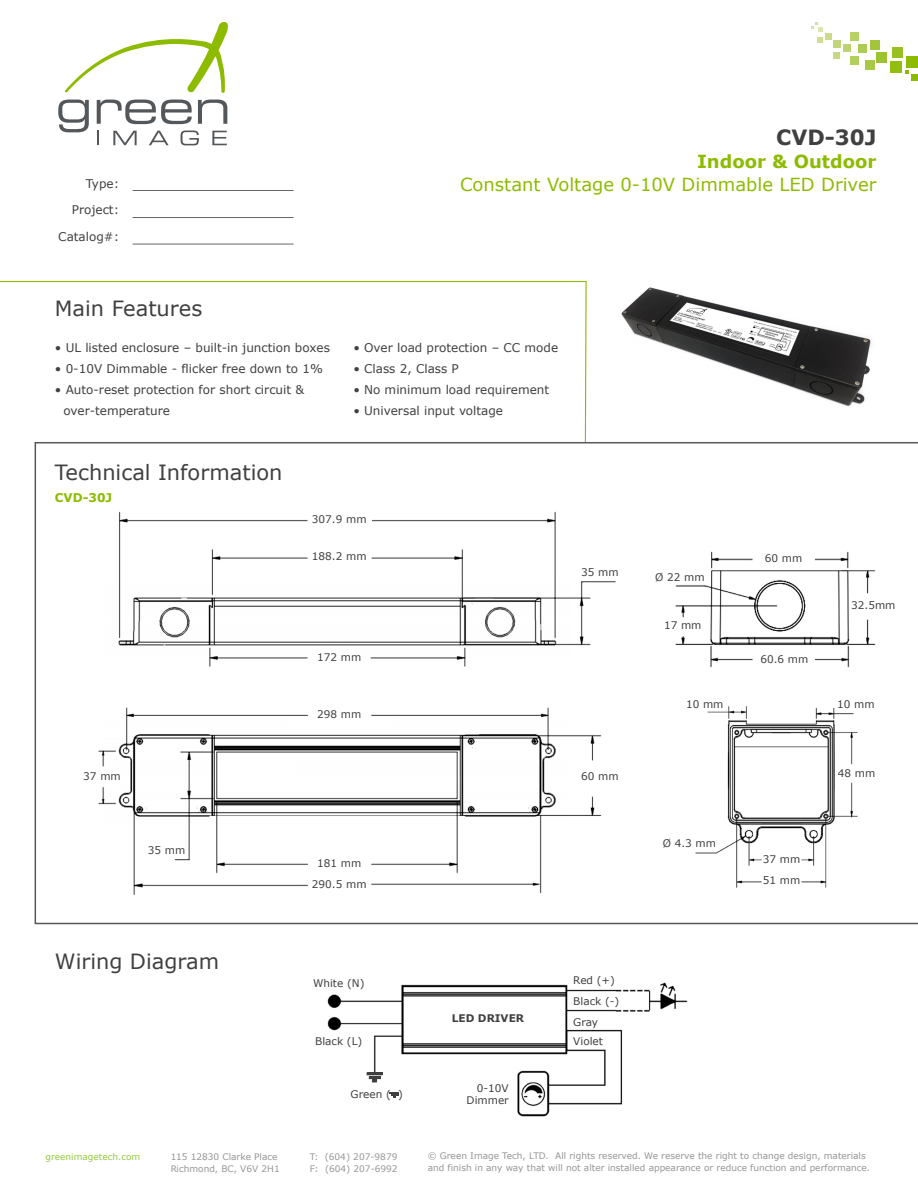
<style>
.page{position:relative;width:918px;height:1188px;background:#fff}
.page>*{position:absolute;margin:0;border:0;box-sizing:border-box;transform-origin:0 0}
.t1{font:21px "Verdana";color:#414041}
.t2{font:700 21px "Verdana";color:#414041}
.t3{font:18px "Verdana";color:#8dbb00}
.t4{font:700 18px "Verdana";color:#8dbb00}
.t5{font:12px/26px "Verdana";color:#414041;text-align:right}
.t6{font:700 12px "Verdana";color:#8dbb00}
.t7{font:10.5px/21.1px "Verdana";color:#414041}
.t8{font:700 10.5px "Verdana";color:#414041}
.t9{font:9px/12px "Verdana";color:#656767}
.t10{font:9px "Verdana";color:#95c93f}
</style>
<div class="page">
<img style="left:621px;top:287px;width:250px;height:120px">
<svg style="left:98px;top:131px;width:1px;height:14px"></svg>
<svg style="left:113px;top:131px;width:24px;height:14px"></svg>
<svg style="left:149px;top:131px;width:20px;height:14px"></svg>
<svg style="left:181px;top:131px;width:18px;height:14px"></svg>
<svg style="left:212px;top:131px;width:15px;height:14px"></svg>
<svg style="left:58px;top:100px;width:31px;height:32px"></svg>
<svg style="left:97px;top:100px;width:95px;height:24px"></svg>
<svg style="left:198px;top:100px;width:29px;height:24px"></svg>
<svg style="left:65px;top:22px;width:163px;height:71px"></svg>
<div style="left:911px;top:75px;width:7px;height:6px;background:#8dbb00"></div>
<svg style="left:906px;top:70px;width:3px;height:4px"></svg>
<div style="left:907px;top:57px;width:11px;height:11px;background:#8dbb00"></div>
<div style="left:891px;top:61px;width:11px;height:12px;background:#93bd0f"></div>
<div style="left:892px;top:47px;width:11px;height:10px;background:#99c023"></div>
<div style="left:877px;top:52px;width:10px;height:11px;background:#9ec331"></div>
<div style="left:870px;top:40px;width:10px;height:9px;background:#a3c53d"></div>
<div style="left:866px;top:60px;width:9px;height:9px;background:#a8c848"></div>
<div style="left:858px;top:44px;width:9px;height:9px;background:#adcb52"></div>
<div style="left:850px;top:56px;width:9px;height:8px;background:#b2ce5d"></div>
<div style="left:850px;top:32px;width:8px;height:8px;background:#b8d066"></div>
<div style="left:844px;top:44px;width:7px;height:8px;background:#bdd36f"></div>
<div style="left:833px;top:41px;width:7px;height:7px;background:#c1d678"></div>
<div style="left:833px;top:52px;width:7px;height:7px;background:#c6d881"></div>
<div style="left:826px;top:33px;width:6px;height:7px;background:#cbdb8a"></div>
<svg style="left:812px;top:22px;width:11px;height:21px"></svg>
<hr style="left:133px;top:190px;width:161px;height:1px;background:#656767">
<hr style="left:133px;top:217px;width:161px;height:1px;background:#656767">
<hr style="left:133px;top:244px;width:161px;height:1px;background:#656767">
<svg style="left:0;top:280px;width:587px;height:164px"></svg>
<svg style="left:35px;top:442px;width:883px;height:482px"></svg>
<img style="left:327px;top:982px;width:361px;height:135px">
<img style="left:674px;top:548px;width:206px;height:122px">
<img style="left:692px;top:707px;width:165px;height:181px">
<hr style="left:367px;top:1072px;width:16px;height:3px;background:#414041">
<svg style="left:369px;top:1076px;width:12px;height:6px"></svg>
<svg style="left:390px;top:1092px;width:9px;height:6px"></svg>
<p class="t5" style="left:72px;top:170px;width:49px">Type:<br>Project:</p>
<p class="t5" style="left:58px;top:224px;width:62px">Catalog#:</p>
<h1 class="t1" style="left:55px;top:294px;width:149px">Main Features</h1>
<p class="t5" style="left:55px;top:335px;width:277px">• UL listed enclosure – built-in junction boxes</p>
<p class="t5" style="left:55px;top:356px;width:270px">• 0-10V Dimmable - flicker free down to 1%</p>
<p class="t5" style="left:63px;top:379px;width:242px;line-height:21px;text-align:left;text-indent:-8px">• Auto-reset protection for short circuit &amp; over-temperature</p>
<h1 class="t1" style="left:55px;top:458px;width:229px">Technical Information</h1>
<p class="t6" style="left:55px;top:489px;width:59px">CVD-30J</p>
<h1 class="t2" style="left:776px;top:123px;width:102px">CVD-30J</h1>
<h2 class="t4" style="left:697px;top:149px;width:181px">Indoor &amp; Outdoor</h2>
<h2 class="t3" style="left:460px;top:172px;width:418px">Constant Voltage 0-10V Dimmable LED Driver</h2>
<p class="t5" style="left:353px;top:335px;width:206px">• Over load protection – CC mode</p>
<p class="t5" style="left:353px;top:356px;width:107px">• Class 2, Class P</p>
<p class="t5" style="left:353px;top:377px;width:197px">• No minimum load requirement</p>
<p class="t5" style="left:353px;top:398px;width:151px">• Universal input voltage</p>
<p class="t7" style="left:83px;top:766px;width:39px">37 mm</p>
<p class="t7" style="left:148px;top:840px;width:39px">35 mm</p>
<h1 class="t1" style="left:55px;top:947px;width:166px">Wiring Diagram</h1>
<p class="t7" style="left:312px;top:508px;width:56px">307.9 mm</p>
<p class="t7" style="left:312px;top:546px;width:56px">188.2 mm</p>
<p class="t7" style="left:317px;top:646px;width:46px">172 mm</p>
<p class="t7" style="left:317px;top:704px;width:46px">298 mm</p>
<p class="t7" style="left:317px;top:852px;width:46px">181 mm</p>
<p class="t7" style="left:312px;top:874px;width:56px">290.5 mm</p>
<p class="t7" style="left:581px;top:561px;width:39px">35 mm</p>
<p class="t7" style="left:581px;top:766px;width:39px">60 mm</p>
<p class="t7" style="left:313px;top:973px;width:53px">White (N)</p>
<p class="t7" style="left:573px;top:969px;width:48px">Red (+)<br>Black (-)<br>Gray</p>
<p class="t7" style="left:573px;top:1031px;width:31px">Violet</p>
<p class="t7" style="left:467px;top:1082px;width:44px;line-height:12px;text-align:right">0-10V<br>Dimmer</p>
<p class="t8" style="left:452px;top:1010px;width:74px">LED DRIVER</p>
<p class="t7" style="left:315px;top:1031px;width:49px">Black (L)</p>
<p class="t7" style="left:351px;top:1083px;width:54px">Green ( )</p>
<p class="t7" style="left:655px;top:566px;width:51px">Ø 22 mm</p>
<p class="t7" style="left:664px;top:615px;width:39px">17 mm</p>
<p class="t7" style="left:686px;top:694px;width:39px">10 mm</p>
<p class="t7" style="left:663px;top:832px;width:55px">Ø 4.3 mm</p>
<p class="t7" style="left:765px;top:548px;width:39px">60 mm</p>
<p class="t7" style="left:760px;top:649px;width:49px">60.6 mm</p>
<p class="t7" style="left:851px;top:595px;width:46px">32.5mm</p>
<p class="t7" style="left:837px;top:694px;width:39px">10 mm</p>
<p class="t7" style="left:838px;top:763px;width:39px">48 mm</p>
<p class="t7" style="left:763px;top:849px;width:39px;line-height:20.2px">37 mm<br>51 mm</p>
<p class="t10" style="left:45px;top:1150px;width:96px">greenimagetech.com</p>
<p class="t9" style="left:170px;top:1150px;width:111px">115 12830 Clarke Place<br>Richmond, BC, V6V 2H1</p>
<p class="t9" style="left:310px;top:1150px;width:89px">T: (604) 207-9879<br>F: (604) 207-6992</p>
<p class="t9" style="left:428px;top:1150px;width:444px">© Green Image Tech, LTD. All rights reserved. We reserve the right to change design, materials and finish in any way that will not alter installed appearance or reduce function and performance.</p>
</div>
